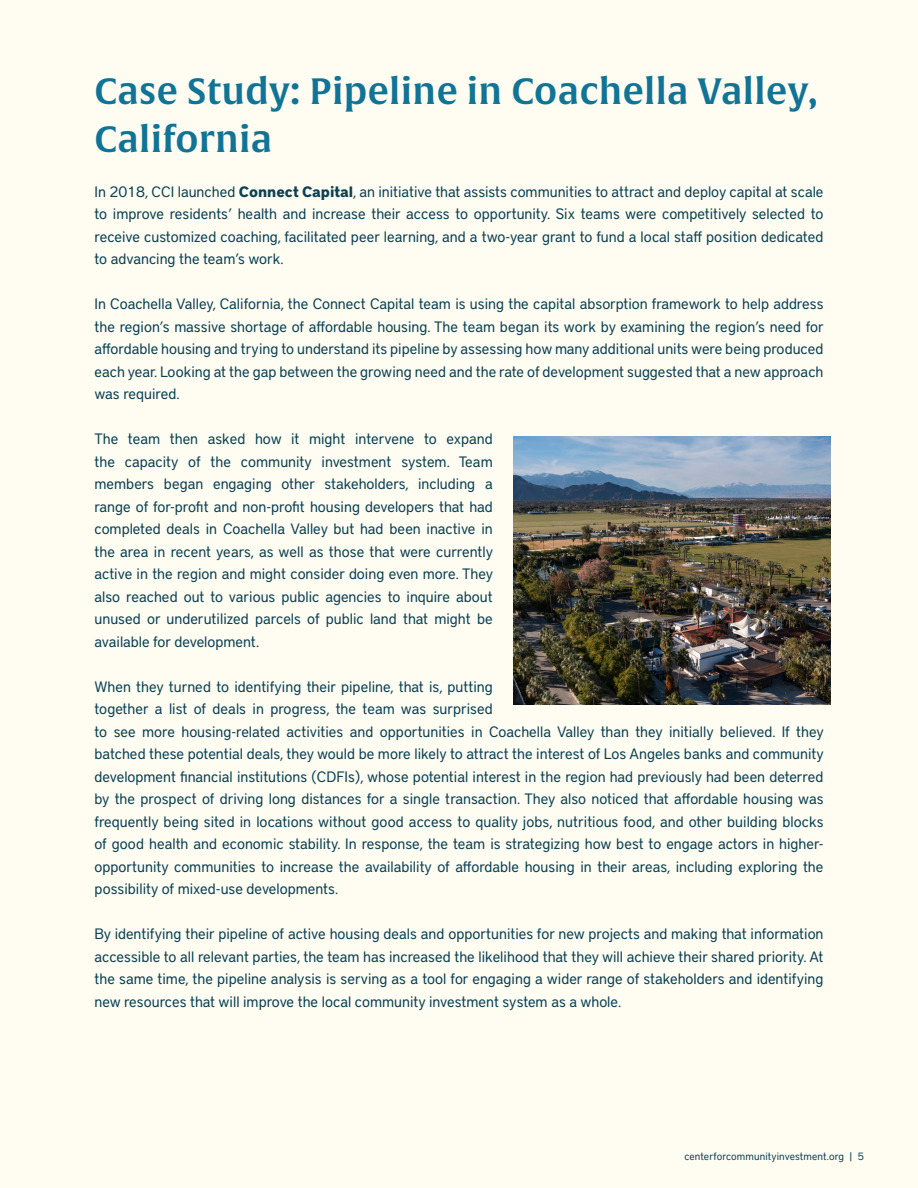
<style>
.page{position:relative;width:918px;height:1188px;background:#fffcf1}
.page>*{position:absolute;margin:0;border:0;box-sizing:border-box;transform-origin:0 0}
.t1{font:36px/48px "Alverata Sb";letter-spacing:.01em;color:#117496}
.t2{font:15px/22.5px "District Pro";color:#0b4154;text-align:justify}
.t3{font:10.5px "District Pro";letter-spacing:.01em;color:#0b4154}
.s1{font-weight:700}
</style>
<div class="page">
<img style="left:513px;top:436px;width:318px;height:269px">
<h1 class="t1" style="left:94px;top:68px;width:725px">Case Study: Pipeline in Coachella Valley,<br>California</h1>
<p class="t2" style="left:94px;top:180px;width:731px">In 2018, CCI launched <span class="s1">Connect Capital</span>, an initiative that assists communities to attract and deploy capital at scale to improve residents’ health and increase their access to opportunity. Six teams were competitively selected to receive customized coaching, facilitated peer learning, and a two-year grant to fund a local staff position dedicated to advancing the team’s work.</p>
<p class="t2" style="left:94px;top:292px;width:731px">In Coachella Valley, California, the Connect Capital team is using the capital absorption framework to help address the region’s massive shortage of affordable housing. The team began its work by examining the region’s need for affordable housing and trying to understand its pipeline by assessing how many additional units were being produced each year. Looking at the gap between the growing need and the rate of development suggested that a new approach was required.</p>
<p class="t2" style="left:94px;top:427px;width:400px">The team then asked how it might intervene to expand the capacity of the community investment system. Team members began engaging other stakeholders, including a range of for-profit and non-profit housing developers that had completed deals in Coachella Valley but had been inactive in the area in recent years, as well as those that were currently active in the region and might consider doing even more. They also reached out to various public agencies to inquire about unused or underutilized parcels of public land that might be available for development.</p>
<p class="t2" style="left:94px;top:675px;width:731px;text-align:left">When they turned to identifying their pipeline, that is, putting<br>together a list of deals in progress, the team was surprised<br>to see more housing-related activities and opportunities in Coachella Valley than they initially believed. If they batched these potential deals, they would be more likely to attract the interest of Los Angeles banks and community development financial institutions (CDFIs), whose potential interest in the region had previously had been deterred by the prospect of driving long distances for a single transaction. They also noticed that affordable housing was frequently being sited in locations without good access to quality jobs, nutritious food, and other building blocks of good health and economic stability. In response, the team is strategizing how best to engage actors in higher&shy;opportunity communities to increase the availability of affordable housing in their areas, including exploring the possibility of mixed-use developments.</p>
<p class="t2" style="left:94px;top:922px;width:731px">By identifying their pipeline of active housing deals and opportunities for new projects and making that information accessible to all relevant parties, the team has increased the likelihood that they will achieve their shared priority. At the same time, the pipeline analysis is serving as a tool for engaging a wider range of stakeholders and identifying new resources that will improve the local community investment system as a whole.</p>
<p class="t3" style="left:684px;top:1148px;width:181px">centerforcommunityinvestment.org | 5</p>
</div>
